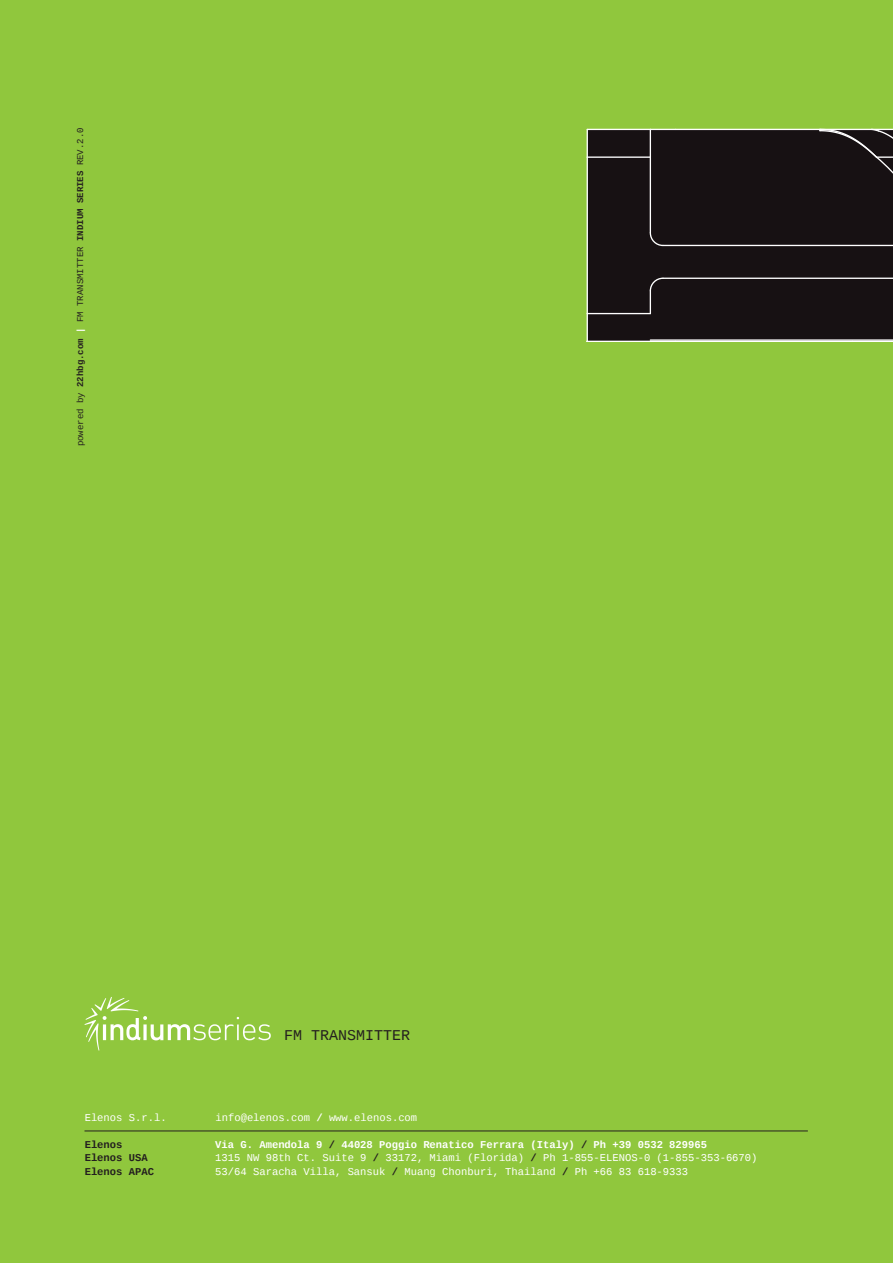
<style>
.page{position:relative;width:893px;height:1263px;background:#fff}
.page>*{position:absolute;margin:0;border:0;box-sizing:border-box;transform-origin:0 0}
.t1{font:15px "Cousine";color:#241f1f}
.t2{font:10.5px "Cousine";color:#fff}
.t3{font:700 10.5px "Cousine";color:#fff}
.t4{font:700 10.5px "Cousine";color:#241f1f}
.t5{font:9px "Cousine";color:#241f1f}
.s1{font-weight:700}
.s2{font-weight:700;color:#fff}
.s3{color:#241f1f}
.s4{font-weight:700;color:#241f1f}
</style>
<div class="page">
<div style="left:0;top:0;width:892px;height:1263px;background:#90c73d"></div>
<hr style="left:84px;top:1130px;width:723px;height:1px;background:#241f1f">
<div style="left:587px;top:129px;width:305px;height:212px;background:#171113"></div>
<hr style="left:649px;top:291px;width:2px;height:22px;background:#fff">
<hr style="left:649px;top:129px;width:2px;height:28px;background:#fff">
<hr style="left:649px;top:157px;width:2px;height:76px;background:#fff">
<svg style="left:651px;top:129px;width:24px;height:1px"></svg>
<hr style="left:852px;top:341px;width:40px;height:1px;background:#fff">
<hr style="left:675px;top:341px;width:177px;height:1px;background:#fff">
<svg style="left:650px;top:341px;width:25px;height:1px"></svg>
<hr style="left:675px;top:129px;width:144px;height:1px;background:#fff">
<hr style="left:663px;top:245px;width:229px;height:1px;background:#fff">
<hr style="left:663px;top:278px;width:229px;height:1px;background:#fff">
<hr style="left:650px;top:339px;width:242px;height:2px;background:#fff">
<svg style="left:649px;top:231px;width:15px;height:16px"></svg>
<svg style="left:649px;top:277px;width:15px;height:15px"></svg>
<hr style="left:587px;top:341px;width:63px;height:1px;background:#fff">
<hr style="left:587px;top:129px;width:63px;height:1px;background:#fff">
<hr style="left:586px;top:313px;width:2px;height:28px;background:#fff">
<hr style="left:586px;top:157px;width:2px;height:156px;background:#fff">
<hr style="left:586px;top:129px;width:2px;height:28px;background:#fff">
<hr style="left:587px;top:313px;width:63px;height:1px;background:#fff">
<hr style="left:587px;top:156px;width:63px;height:2px;background:#fff">
<svg style="left:818px;top:129px;width:75px;height:99px"></svg>
<svg style="left:84px;top:997px;width:187px;height:53px"></svg>
<p class="t5" style="left:76px;top:446px;width:320px;rotate:-90deg">powered by <span class="s1">22hbg.com</span> <span class="s2">|</span> FM TRANSMITTER <span class="s1">INDIUM SERIES</span> REV.2.0</p>
<h1 class="t1" style="left:284px;top:1027px;width:128px">FM TRANSMITTER</h1>
<p class="t2" style="left:85px;top:1112px;width:83px">Elenos S.r.l.</p>
<p class="t2" style="left:215px;top:1112px;width:203px">info@elenos.com <span class="s1">/</span> www.elenos.com</p>
<p class="t4" style="left:85px;top:1139px;width:39px">Elenos</p>
<p class="t3" style="left:215px;top:1139px;width:493px">Via G. Amendola 9 <span class="s3">/</span> 44028 Poggio Renatico Ferrara (Italy) <span class="s3">/</span> Ph +39 0532 829965</p>
<p class="t4" style="left:85px;top:1152px;width:64px">Elenos USA</p>
<p class="t2" style="left:215px;top:1152px;width:543px">1315 NW 98th Ct. Suite 9 <span class="s4">/</span> 33172, Miami (Florida) <span class="s4">/</span> Ph 1-855-ELENOS-0 (1-855-353-6670)</p>
<p class="t4" style="left:85px;top:1166px;width:71px">Elenos APAC</p>
<p class="t2" style="left:215px;top:1166px;width:474px">53/64 Saracha Villa, Sansuk <span class="s4">/</span> Muang Chonburi, Thailand <span class="s4">/</span> Ph +66 83 618-9333</p>
</div>
